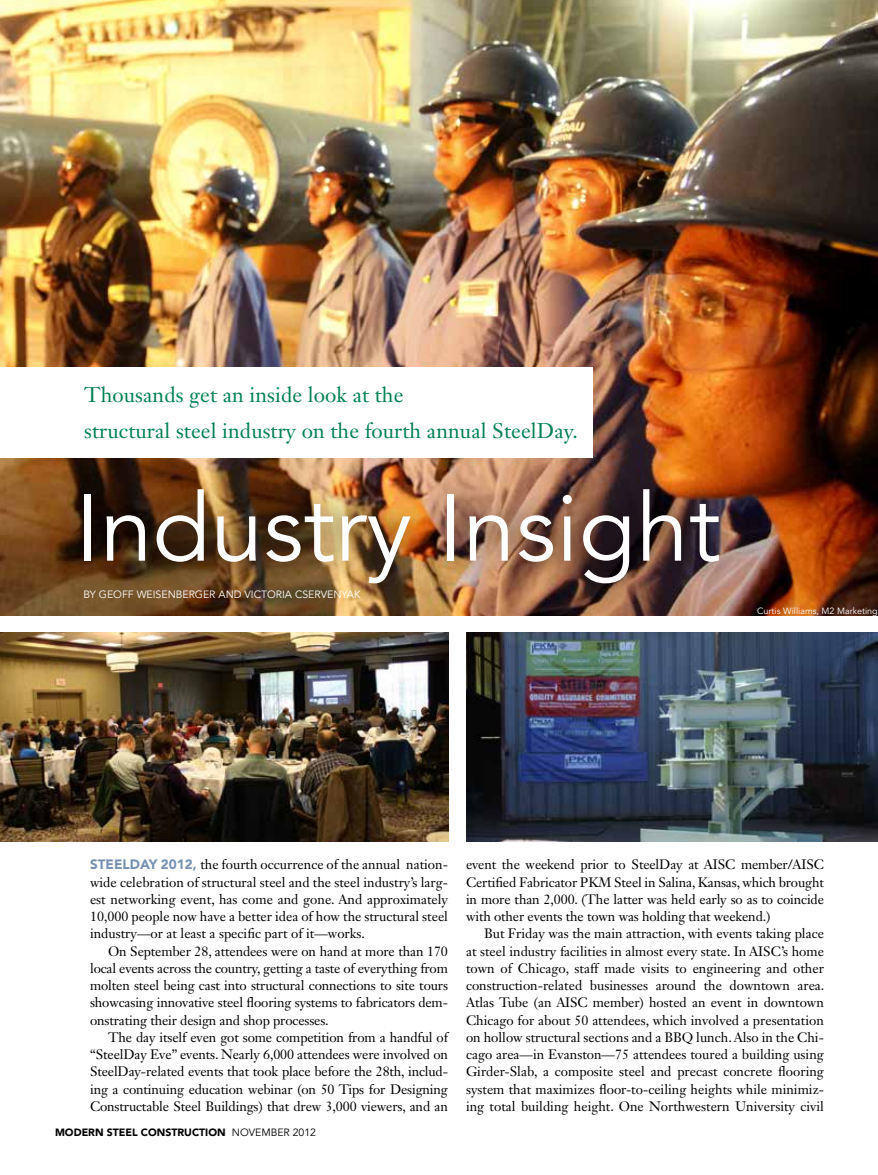
<style>
.page{position:relative;width:878px;height:1175px;background:#fff}
.page>*{position:absolute;margin:0;border:0;box-sizing:border-box;transform-origin:0 0}
.t1{font:94.5px "Avenir LT Std";color:#fff}
.t2{font:21px/36px "Janson Text LT Std";letter-spacing:.005em;color:#008153}
.t3{font:13.5px/17.2px "Janson Text LT Std";letter-spacing:-.01em;color:#000;text-align:justify}
.t4{font:10.5px "Avenir LT Std";color:#fff}
.t5{font:900 10.5px "Avenir LT Std";color:#000}
.t6{font:9px "Avenir LT Std";color:#fff}
.s1{font-family:"Avenir LT Std";font-weight:900;color:#7791b3}
.s2{font-weight:400}
</style>
<div class="page">
<img style="left:0;top:0;width:877px;height:615px">
<div style="left:58px;top:465px;width:684px;height:143px;background:#000;opacity:.75"></div>
<img style="left:466px;top:633px;width:412px;height:208px">
<img style="left:0;top:633px;width:448px;height:208px">
<div style="left:0;top:367px;width:592px;height:91px;background:#fff"></div>
<h2 class="t2" style="left:84px;top:376px;width:495px">Thousands get an inside look at the<br>structural steel industry on the fourth annual SteelDay.</h2>
<h1 class="t1" style="left:75px;top:474px;width:646px">INDUSTRY INSIGHT</h1>
<p class="t4" style="left:83px;top:588px;width:279px">BY GEOFF WEISENBERG ER AND VICTORIA CSERVENYAK</p>
<p class="t6" style="left:757px;top:605px;width:122px">CURTIS WILLIAMS, M2 MARKETING</p>
<p class="t3" style="left:90px;top:856px;width:359px"><span class="s1">STEELDAY 2012,</span> the fourth occurrence of the annual nation&shy;wide celebration of structural steel and the steel industry’s larg&shy;est networking event, has come and gone. And approximately 10,000 people now have a better idea of how the structural steel industry—or at least a specific part of it—works.</p>
<p class="t3" style="left:90px;top:942px;width:359px;text-indent:18px">On September 28, attendees were on hand at more than 170 local events across the country, getting a taste of everything from molten steel being cast into structural connections to site tours showcasing innovative steel flooring systems to fabricators dem&shy;onstrating their design and shop processes.</p>
<p class="t3" style="left:90px;top:1028px;width:359px;text-indent:18px">The day itself even got some competition from a handful of “SteelDay Eve” events. Nearly 6,000 attendees were involved on SteelDay-related events that took place before the 28th, includ&shy;ing a continuing education webinar (on 50 Tips for Designing Constructable Steel Buildings) that drew 3,000 viewers, and an</p>
<p class="t5" style="left:55px;top:1125px;width:262px">MODERN STEEL CONSTRUCTION <span class="s2">NOVEMBER 2012</span></p>
<p class="t3" style="left:466px;top:856px;width:359px">event the weekend prior to SteelDay at AISC member/AISC Certified Fabricator PKM Steel in Salina, Kansas, which brought in more than 2,000. (The latter was held early so as to coincide with other events the town was holding that weekend.)</p>
<p class="t3" style="left:466px;top:925px;width:360px;text-indent:18px">But Friday was the main attraction, with events taking place at steel industry facilities in almost every state. In AISC’s home town of Chicago, staff made visits to engineering and other construction-related businesses around the downtown area.<br>Atlas Tube (an AISC member) hosted an event in downtown Chicago for about 50 attendees, which involved a presentation on hollow structural sections and a BBQ lunch. Also in the Chi&shy;cago area—in Evanston—75 attendees toured a building using Girder-Slab, a composite steel and precast concrete flooring system that maximizes floor-to-ceiling heights while minimiz&shy;ing total building height. One Northwestern University civil</p>
</div>
